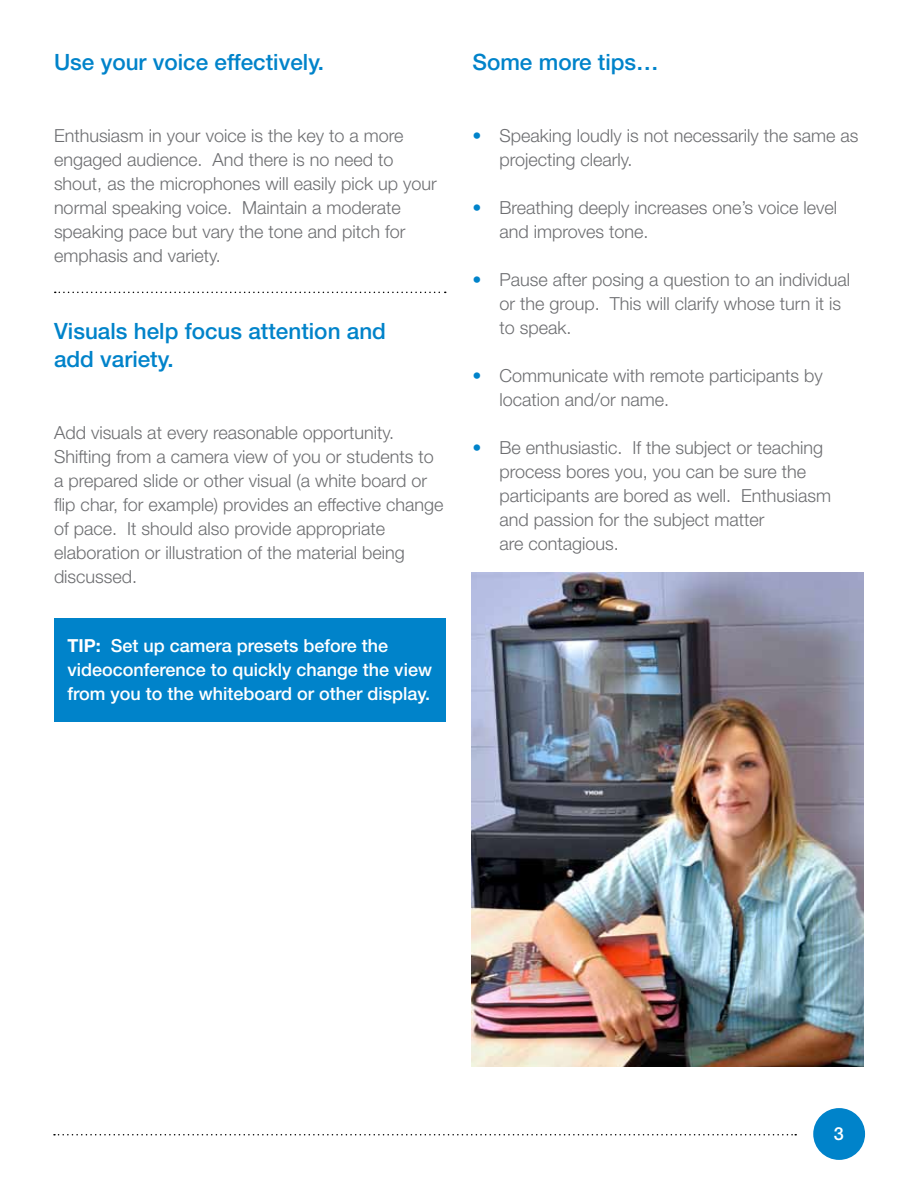
<style>
.page{position:relative;width:918px;height:1188px;background:#fff}
.page>*{position:absolute;margin:0;border:0;box-sizing:border-box;transform-origin:0 0}
.t1{font:500 22.5px/28.5px "Helvetica Neue LT Std";color:#0083ca}
.t2{font:300 18px/24px "Helvetica Neue LT Std";color:#6d6e71}
.t3{font:500 18px/24px "Helvetica Neue LT Std";color:#fff}
.s1{font-weight:700}
.s2{color:#0083ca}
</style>
<div class="page">
<div style="left:813px;top:1108px;width:52px;height:52px;background:#0083ca;border-radius:50%"></div>
<svg style="left:54px;top:1134px;width:742px;height:1px"></svg>
<svg style="left:55px;top:292px;width:391px;height:1px"></svg>
<div style="left:54px;top:618px;width:392px;height:103px;background:#0083ca"></div>
<img style="left:471px;top:572px;width:393px;height:495px">
<p class="t1" style="left:54px;top:48px;width:272px">Use your voice effectively.</p>
<p class="t2" style="left:54px;top:123px;width:384px">Enthusiasm in your voice is the key to a more engaged audience. And there is no need to shout, as the microphones will easily pick up your normal speaking voice. Maintain a moderate speaking pace but vary the tone and pitch for emphasis and variety.</p>
<p class="t1" style="left:54px;top:316px;width:334px">Visuals help focus attention and add variety.</p>
<p class="t2" style="left:54px;top:420px;width:391px">Add visuals at every reasonable opportunity.<br>Shifting from a camera view of you or students to a prepared slide or other visual (a white board or flip char, for example) provides an effective change of pace. It should also provide appropriate elaboration or illustration of the material being discussed.</p>
<p class="t3" style="left:68px;top:633px;width:366px"><span class="s1">TI P:</span> Set up camera presets before the videoconference to quickly change the view from you to the whiteboard or other display.</p>
<p class="t1" style="left:472px;top:48px;width:188px">Some more tips…</p>
<p class="t2" style="left:500px;top:123px;width:361px;text-indent:-27px"><span class="s2">•</span> Speaking loudly is not necessarily the same as projecting clearly.</p>
<p class="t2" style="left:500px;top:195px;width:339px;text-indent:-27px"><span class="s2">•</span> Breathing deeply increases one’s voice level and improves tone.</p>
<p class="t2" style="left:500px;top:267px;width:352px;text-indent:-27px"><span class="s2">•</span> Pause after posing a question to an individual or the group. This will clarify whose turn it is to speak.</p>
<p class="t2" style="left:500px;top:363px;width:325px;text-indent:-27px"><span class="s2">•</span> Communicate with remote participants by location and/or name.</p>
<p class="t2" style="left:500px;top:435px;width:333px;text-indent:-27px"><span class="s2">•</span> Be enthusiastic. If the subject or teaching process bores you, you can be sure the participants are bored as well. Enthusiasm and passion for the subject matter<br>are contagious.</p>
<p class="t3" style="left:834px;top:1122px;width:12px">3</p>
</div>
